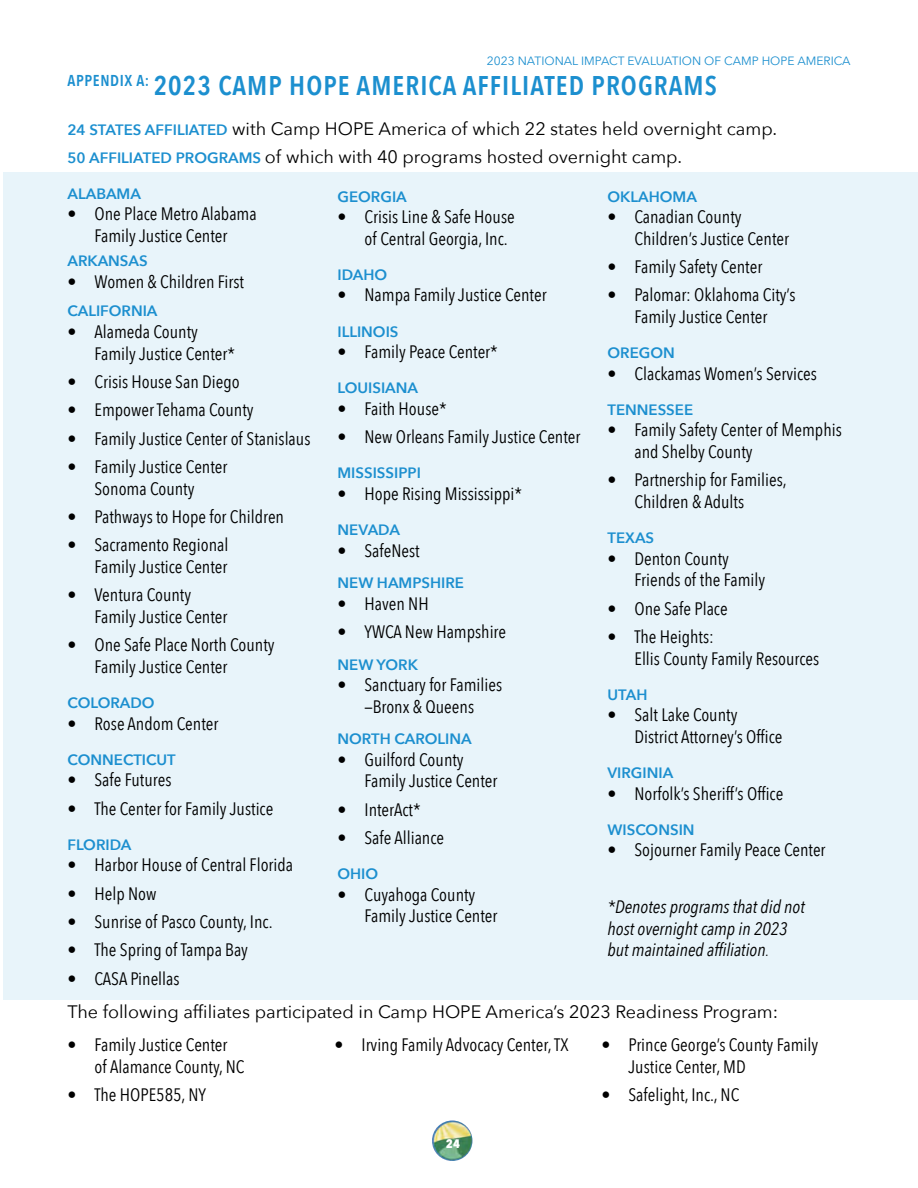
<style>
.page{position:relative;width:918px;height:1188px;background:#fff}
.page>*{position:absolute;margin:0;border:0;box-sizing:border-box;transform-origin:0 0}
.t1{font:600 27px "Avenir Next Condensed";letter-spacing:.04em;color:#1c8fcf}
.t2{font:18px/21.6px "Avenir Next Condensed";color:#000}
.t3{font:18px/28.3px "Avenir Next";color:#000}
.t4{font:italic 18px/21.6px "Avenir Next Condensed";color:#000}
.t5{font:600 15px "Avenir Next";color:#1c8fcf}
.t6{font:700 15px "Avenir Next Condensed";color:#fff}
.t7{font:12px "Avenir Next";color:#1c8fcf}
.s1{font-weight:600;font-size:15px;color:#1c8fcf}
.s2{font-size:15px}
</style>
<div class="page">
<img style="left:432px;top:1120px;width:40px;height:41px;border-radius:20px">
<div style="left:3px;top:173px;width:915px;height:827px;background:#e8f4fa"></div>
<p class="t7" style="left:487px;top:51px;width:365px">2023 NATIONAL IMPACT EVALUATION OF CAMP HOPE AMERICA</p>
<h1 class="t1" style="left:68px;top:62px;width:651px"><sup>APPENDIX</sup> <sup>A:</sup> 2023 CAMP HOPE AMERICA AFFILIATED PROGRAMS</h1>
<p class="t3" style="left:68px;top:113px;width:711px"><span class="s1">24 STATES AFFILIATED</span> with Camp HOPE America of which 22 states held overnight camp.<br><span class="s1">50 AFFILIATED PROGRAMS</span> of which with 40 programs hosted overnight camp.</p>
<p class="t5" style="left:68px;top:180px;width:75px">ALABAMA</p>
<p class="t2" style="left:68px;top:202px;width:191px;text-align:center">• One Place Metro Alabama<br>Family Justice Center</p>
<p class="t5" style="left:68px;top:248px;width:82px">ARKANSAS</p>
<p class="t2" style="left:68px;top:270px;width:178px">• Women &amp; Children First</p>
<p class="t5" style="left:68px;top:298px;width:92px">CALIFORNIA</p>
<p class="t2" style="left:94px;top:320px;width:142px;text-indent:-27px">• Alameda County<br>Family Justice Center*</p>
<p class="t2" style="left:67px;top:370px;width:174px">• Crisis House San Diego</p>
<p class="t2" style="left:67px;top:398px;width:188px">• Empower Tehama County</p>
<p class="t2" style="left:67px;top:427px;width:245px">• Family Justice Center of Stanislaus</p>
<p class="t2" style="left:67px;top:455px;width:161px;text-align:center">• Family Justice Center<br>Sonoma County</p>
<p class="t2" style="left:67px;top:505px;width:218px">• Pathways to Hope for Children</p>
<p class="t2" style="left:67px;top:533px;width:162px;text-align:right">• Sacramento Regional<br>Family Justice Center</p>
<p class="t2" style="left:94px;top:583px;width:134px;text-indent:-27px">• Ventura County<br>Family Justice Center</p>
<p class="t2" style="left:94px;top:633px;width:182px;text-indent:-27px">• One Safe Place North County<br>Family Justice Center</p>
<p class="t5" style="left:68px;top:690px;width:89px">COLORADO</p>
<p class="t2" style="left:68px;top:712px;width:152px">• Rose Andom Center</p>
<p class="t5" style="left:68px;top:747px;width:110px">CONNECTICUT</p>
<p class="t2" style="left:68px;top:768px;width:105px">• Safe Futures</p>
<p class="t2" style="left:68px;top:797px;width:207px">• The Center for Family Justice</p>
<p class="t5" style="left:68px;top:832px;width:65px">FLORIDA</p>
<p class="t2" style="left:68px;top:853px;width:227px">• Harbor House of Central Florida</p>
<p class="t2" style="left:68px;top:882px;width:90px">• Help Now</p>
<p class="t2" style="left:68px;top:910px;width:207px">• Sunrise of Pasco County, Inc.</p>
<p class="t2" style="left:68px;top:938px;width:182px">• The Spring of Tampa Bay</p>
<p class="t2" style="left:68px;top:967px;width:114px">• CASA Pinellas</p>
<p class="t5" style="left:338px;top:183px;width:71px">GEORGIA</p>
<p class="t2" style="left:364px;top:205px;width:152px;text-indent:-27px">• Crisis Line &amp; Safe House of Central Georgia, Inc.</p>
<p class="t5" style="left:338px;top:262px;width:51px">IDAHO</p>
<p class="t2" style="left:338px;top:283px;width:211px">• Nampa Family Justice Center</p>
<p class="t5" style="left:338px;top:318px;width:63px">ILLINOIS</p>
<p class="t2" style="left:338px;top:340px;width:162px">• Family Peace Center*</p>
<p class="t5" style="left:338px;top:375px;width:82px">LOUISIANA</p>
<p class="t2" style="left:338px;top:397px;width:111px">• Faith House*</p>
<p class="t2" style="left:338px;top:425px;width:244px">• New Orleans Family Justice Center</p>
<p class="t5" style="left:338px;top:460px;width:85px">MISSISSIPPI</p>
<p class="t2" style="left:338px;top:482px;width:186px">• Hope Rising Mississippi*</p>
<p class="t5" style="left:338px;top:517px;width:64px">NEVADA</p>
<p class="t2" style="left:338px;top:539px;width:84px">• SafeNest</p>
<p class="t5" style="left:338px;top:570px;width:128px">NEW HAMPSHIRE</p>
<p class="t2" style="left:338px;top:592px;width:93px">• Haven NH</p>
<p class="t2" style="left:338px;top:620px;width:170px">• YWCA New Hampshire</p>
<p class="t5" style="left:338px;top:651px;width:82px">NEW YORK</p>
<p class="t2" style="left:338px;top:673px;width:166px;text-align:center">• Sanctuary for Families —Bronx &amp; Queens</p>
<p class="t5" style="left:338px;top:726px;width:136px">NORTH CAROLINA</p>
<p class="t2" style="left:364px;top:748px;width:134px;text-indent:-27px">• Guilford County<br>Family Justice Center</p>
<p class="t2" style="left:338px;top:798px;width:85px">• InterAct*</p>
<p class="t2" style="left:338px;top:826px;width:108px">• Safe Alliance</p>
<p class="t5" style="left:338px;top:861px;width:42px">OHIO</p>
<p class="t2" style="left:364px;top:883px;width:134px;text-indent:-27px">• Cuyahoga County<br>Family Justice Center</p>
<p class="t5" style="left:608px;top:183px;width:91px">OKLAHOMA</p>
<p class="t2" style="left:634px;top:205px;width:156px;text-indent:-27px">• Canadian County<br>Children’s Justice Center</p>
<p class="t2" style="left:608px;top:255px;width:156px">• Family Safety Center</p>
<p class="t2" style="left:608px;top:283px;width:189px;text-align:center">• Palomar: Oklahoma City’s<br>Family Justice Center</p>
<p class="t5" style="left:608px;top:340px;width:69px">OREGON</p>
<p class="t2" style="left:608px;top:362px;width:211px">• Clackamas Women’s Services</p>
<p class="t5" style="left:608px;top:397px;width:87px">TENNESSEE</p>
<p class="t2" style="left:634px;top:418px;width:209px;text-indent:-27px">• Family Safety Center of Memphis and Shelby County</p>
<p class="t2" style="left:634px;top:468px;width:154px;text-indent:-27px">• Partnership for Families,<br>Children &amp; Adults</p>
<p class="t5" style="left:608px;top:525px;width:48px">TEXAS</p>
<p class="t2" style="left:634px;top:547px;width:132px;text-indent:-27px">• Denton County<br>Friends of the Family</p>
<p class="t2" style="left:608px;top:597px;width:122px">• One Safe Place</p>
<p class="t2" style="left:634px;top:625px;width:186px;text-indent:-27px">• The Heights:<br>Ellis County Family Resources</p>
<p class="t5" style="left:608px;top:682px;width:42px">UTAH</p>
<p class="t2" style="left:634px;top:703px;width:149px;text-indent:-27px">• Salt Lake County<br>District Attorney’s Office</p>
<p class="t5" style="left:608px;top:760px;width:67px">VIRGINIA</p>
<p class="t2" style="left:608px;top:782px;width:177px">• Norfolk’s Sheriff’s Office</p>
<p class="t5" style="left:608px;top:817px;width:89px">WISCONSIN</p>
<p class="t2" style="left:608px;top:838px;width:220px">• Sojourner Family Peace Center</p>
<p class="t4" style="left:608px;top:896px;width:199px">*Denotes programs that did not host overnight camp in 2023 but maintained affiliation<span class="s2">.</span></p>
<p class="t3" style="left:68px;top:997px;width:712px">The following affiliates participated in Camp HOPE America’s 2023 Readiness Program:</p>
<p class="t2" style="left:95px;top:1033px;width:152px;text-indent:-27px">• Family Justice Center<br>of Alamance County, NC</p>
<p class="t2" style="left:68px;top:1083px;width:140px">• The HOPE585, NY</p>
<p class="t2" style="left:334px;top:1033px;width:235px">• Irving Family Advocacy Center, TX</p>
<p class="t2" style="left:629px;top:1033px;width:191px;text-indent:-27px">• Prince George’s County Family<br>Justice Center, MD</p>
<p class="t2" style="left:602px;top:1083px;width:139px">• Safelight, Inc., NC</p>
<p class="t6" style="left:446px;top:1134px;width:16px">24</p>
</div>
